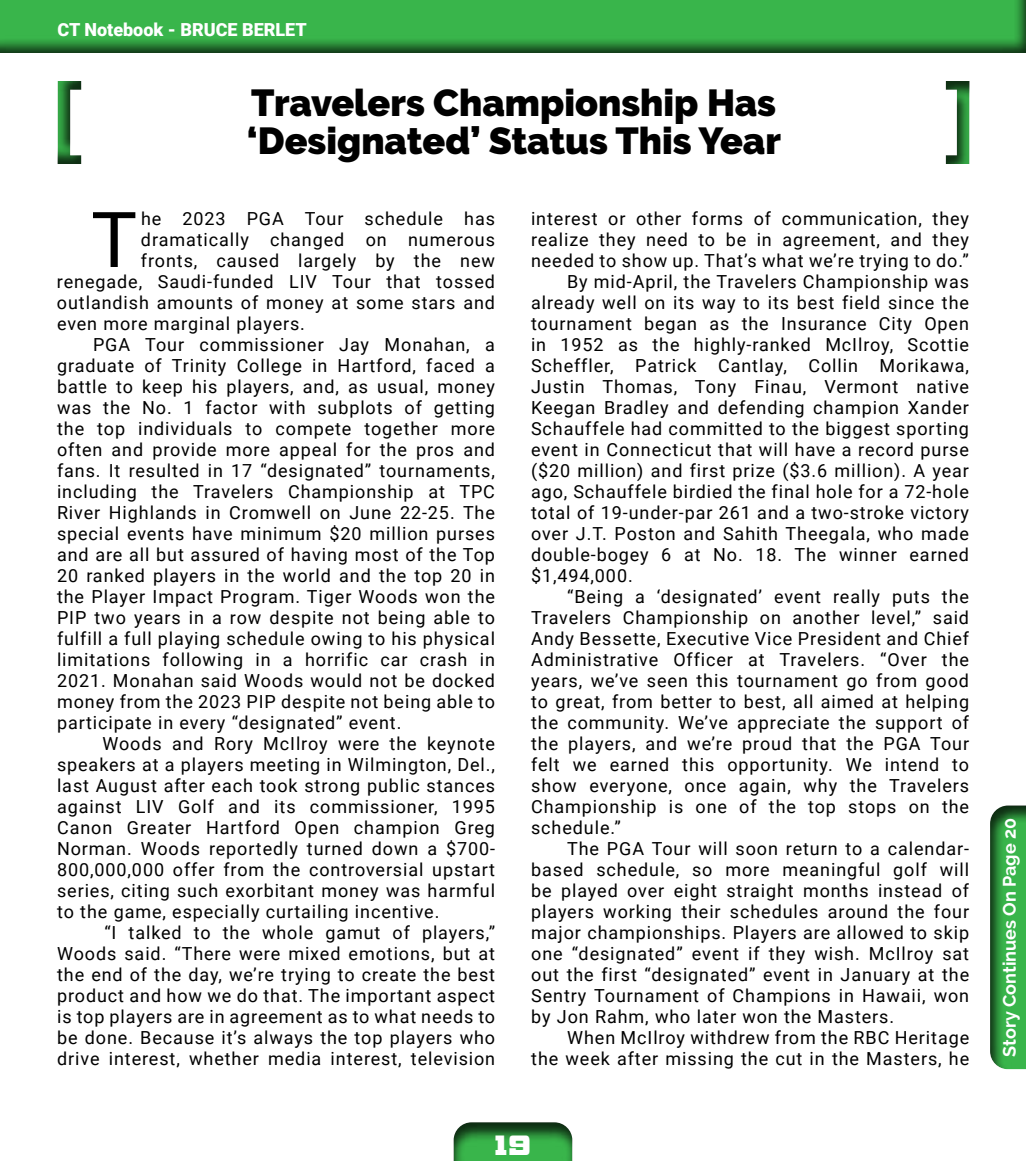
<style>
.page{position:relative;width:1026px;height:1161px;background:#fff}
.page>*{position:absolute;margin:0;border:0;box-sizing:border-box;transform-origin:0 0}
.t1{font:77.1px "Roboto";color:#000}
.t2{font:900 37.5px/37.5px "Raleway";color:#000}
.t3{font:18px "Roboto";letter-spacing:.05em;color:#000}
.t4{font:900 18px "Roboto";color:#fff}
.t5{font:700 18px "Raleway";color:#fff}
.t6{font:15px "Big Ten Block";color:#fff}
</style>
<div class="page">
<div style="left:441px;top:1112px;width:146px;height:49px;background:#000;opacity:.75"></div>
<div style="left:0;top:0;width:1026px;height:55px;background:#000;opacity:.75"></div>
<div style="left:45px;top:81px;width:51px;height:94px;background:#000;opacity:.75"></div>
<div style="left:931px;top:69px;width:51px;height:96px;background:#000;opacity:.75"></div>
<div style="left:976px;top:795px;width:50px;height:276px;background:#000;opacity:.75"></div>
<p class="t4" style="left:58px;top:17px;width:251px">CT Notebook - BRUCE BERLET</p>
<h2 class="t2" style="left:247px;top:84px;width:536px">Travelers Championship Has ‘Designated’ Status This Year</h2>
<h1 class="t1" style="left:91px;top:186px;width:48px">T</h1>
<p class="t3" style="left:141px;top:206px;width:356px">he 2023 PGA Tour schedule has</p>
<p class="t3" style="left:141px;top:227px;width:355px">dramatically changed on numerous</p>
<p class="t3" style="left:141px;top:248px;width:356px">fronts, caused largely by the new</p>
<p class="t3" style="left:57px;top:269px;width:440px">renegade, Saudi-funded LIV Tour that tossed</p>
<p class="t3" style="left:57px;top:290px;width:440px">outlandish amounts of money at some stars and</p>
<p class="t3" style="left:57px;top:311px;width:249px">even more marginal players.</p>
<p class="t3" style="left:93px;top:332px;width:403px">PGA Tour commissioner Jay Monahan, a</p>
<p class="t3" style="left:57px;top:353px;width:439px">graduate of Trinity College in Hartford, faced a</p>
<p class="t3" style="left:57px;top:374px;width:440px">battle to keep his players, and, as usual, money</p>
<p class="t3" style="left:57px;top:395px;width:440px">was the No. 1 factor with subplots of getting</p>
<p class="t3" style="left:57px;top:416px;width:439px">the top individuals to compete together more</p>
<p class="t3" style="left:57px;top:437px;width:439px">often and provide more appeal for the pros and</p>
<p class="t3" style="left:57px;top:458px;width:439px">fans. It resulted in 17 “designated” tournaments,</p>
<p class="t3" style="left:57px;top:479px;width:439px">including the Travelers Championship at TPC</p>
<p class="t3" style="left:57px;top:500px;width:440px">River Highlands in Cromwell on June 22-25. The</p>
<p class="t3" style="left:57px;top:521px;width:439px">special events have minimum $20 million purses</p>
<p class="t3" style="left:57px;top:542px;width:439px">and are all but assured of having most of the Top</p>
<p class="t3" style="left:57px;top:563px;width:440px">20 ranked players in the world and the top 20 in</p>
<p class="t3" style="left:57px;top:584px;width:439px">the Player Impact Program. Tiger Woods won the</p>
<p class="t3" style="left:57px;top:605px;width:439px">PIP two years in a row despite not being able to</p>
<p class="t3" style="left:57px;top:626px;width:440px">fulfill a full playing schedule owing to his physical</p>
<p class="t3" style="left:57px;top:647px;width:439px">limitations following in a horrific car crash in</p>
<p class="t3" style="left:57px;top:668px;width:439px">2021. Monahan said Woods would not be docked</p>
<p class="t3" style="left:57px;top:689px;width:439px">money from the 2023 PIP despite not being able to</p>
<p class="t3" style="left:57px;top:710px;width:346px">participate in every “designated” event.</p>
<p class="t3" style="left:102px;top:731px;width:394px">Woods and Rory McIlroy were the keynote</p>
<p class="t3" style="left:57px;top:752px;width:440px">speakers at a players meeting in Wilmington, Del.,</p>
<p class="t3" style="left:57px;top:773px;width:440px">last August after each took strong public stances</p>
<p class="t3" style="left:57px;top:794px;width:440px">against LIV Golf and its commissioner, 1995</p>
<p class="t3" style="left:57px;top:815px;width:439px">Canon Greater Hartford Open champion Greg</p>
<p class="t3" style="left:57px;top:836px;width:440px">Norman. Woods reportedly turned down a $700-</p>
<p class="t3" style="left:57px;top:857px;width:440px">800,000,000 offer from the controversial upstart</p>
<p class="t3" style="left:57px;top:878px;width:440px">series, citing such exorbitant money was harmful</p>
<p class="t3" style="left:57px;top:899px;width:384px">to the game, especially curtailing incentive.</p>
<p class="t3" style="left:104px;top:920px;width:392px">“I talked to the whole gamut of players,”</p>
<p class="t3" style="left:57px;top:941px;width:439px">Woods said. “There were mixed emotions, but at</p>
<p class="t3" style="left:57px;top:962px;width:440px">the end of the day, we’re trying to create the best</p>
<p class="t3" style="left:57px;top:983px;width:440px">product and how we do that. The important aspect</p>
<p class="t3" style="left:57px;top:1004px;width:440px">is top players are in agreement as to what needs to</p>
<p class="t3" style="left:57px;top:1025px;width:439px">be done. Because it’s always the top players who</p>
<p class="t3" style="left:57px;top:1046px;width:440px">drive interest, whether media interest, television</p>
<p class="t3" style="left:531px;top:206px;width:440px">interest or other forms of communication, they</p>
<p class="t3" style="left:531px;top:227px;width:440px">realize they need to be in agreement, and they</p>
<p class="t3" style="left:531px;top:248px;width:439px">needed to show up. That’s what we’re trying to do.”</p>
<p class="t3" style="left:567px;top:269px;width:403px">By mid-April, the Travelers Championship was</p>
<p class="t3" style="left:531px;top:290px;width:440px">already well on its way to its best field since the</p>
<p class="t3" style="left:531px;top:311px;width:440px">tournament began as the Insurance City Open</p>
<p class="t3" style="left:531px;top:332px;width:439px">in 1952 as the highly-ranked McIlroy, Scottie</p>
<p class="t3" style="left:531px;top:353px;width:439px">Scheffler, Patrick Cantlay, Collin Morikawa,</p>
<p class="t3" style="left:531px;top:374px;width:440px">Justin Thomas, Tony Finau, Vermont native</p>
<p class="t3" style="left:531px;top:395px;width:439px">Keegan Bradley and defending champion Xander</p>
<p class="t3" style="left:531px;top:416px;width:440px">Schauffele had committed to the biggest sporting</p>
<p class="t3" style="left:531px;top:437px;width:439px">event in Connecticut that will have a record purse</p>
<p class="t3" style="left:531px;top:458px;width:440px">($20 million) and first prize ($3.6 million). A year</p>
<p class="t3" style="left:531px;top:479px;width:439px">ago, Schauffele birdied the final hole for a 72-hole</p>
<p class="t3" style="left:531px;top:500px;width:439px">total of 19-under-par 261 and a two-stroke victory</p>
<p class="t3" style="left:531px;top:521px;width:440px">over J.T. Poston and Sahith Theegala, who made</p>
<p class="t3" style="left:531px;top:542px;width:439px">double-bogey 6 at No. 18. The winner earned</p>
<p class="t3" style="left:531px;top:563px;width:103px">$1,494,000.</p>
<p class="t3" style="left:567px;top:584px;width:404px">“Being a ‘designated’ event really puts the</p>
<p class="t3" style="left:531px;top:605px;width:440px">Travelers Championship on another level,” said</p>
<p class="t3" style="left:531px;top:626px;width:440px">Andy Bessette, Executive Vice President and Chief</p>
<p class="t3" style="left:531px;top:647px;width:439px">Administrative Officer at Travelers. “Over the</p>
<p class="t3" style="left:531px;top:668px;width:439px">years, we’ve seen this tournament go from good</p>
<p class="t3" style="left:531px;top:689px;width:440px">to great, from better to best, all aimed at helping</p>
<p class="t3" style="left:531px;top:710px;width:440px">the community. We’ve appreciate the support of</p>
<p class="t3" style="left:531px;top:731px;width:439px">the players, and we’re proud that the PGA Tour</p>
<p class="t3" style="left:531px;top:752px;width:439px">felt we earned this opportunity. We intend to</p>
<p class="t3" style="left:531px;top:773px;width:440px">show everyone, once again, why the Travelers</p>
<p class="t3" style="left:531px;top:794px;width:439px">Championship is one of the top stops on the</p>
<p class="t3" style="left:531px;top:815px;width:91px">schedule.”</p>
<p class="t3" style="left:567px;top:836px;width:404px">The PGA Tour will soon return to a calendar-</p>
<p class="t3" style="left:531px;top:857px;width:440px">based schedule, so more meaningful golf will</p>
<p class="t3" style="left:531px;top:878px;width:440px">be played over eight straight months instead of</p>
<p class="t3" style="left:531px;top:899px;width:439px">players working their schedules around the four</p>
<p class="t3" style="left:531px;top:920px;width:440px">major championships. Players are allowed to skip</p>
<p class="t3" style="left:531px;top:941px;width:440px">one “designated” event if they wish. McIlroy sat</p>
<p class="t3" style="left:531px;top:962px;width:440px">out the first “designated” event in January at the</p>
<p class="t3" style="left:531px;top:983px;width:440px">Sentry Tournament of Champions in Hawaii, won</p>
<p class="t3" style="left:531px;top:1004px;width:364px">by Jon Rahm, who later won the Masters.</p>
<p class="t3" style="left:567px;top:1025px;width:404px">When McIlroy withdrew from the RBC Heritage</p>
<p class="t3" style="left:531px;top:1046px;width:440px">the week after missing the cut in the Masters, he</p>
<p class="t6" style="left:495px;top:1141px;width:38px">19</p>
<p class="t5" style="left:999px;top:1057px;width:240px;rotate:-90deg">Story Continues On Page 20</p>
</div>
